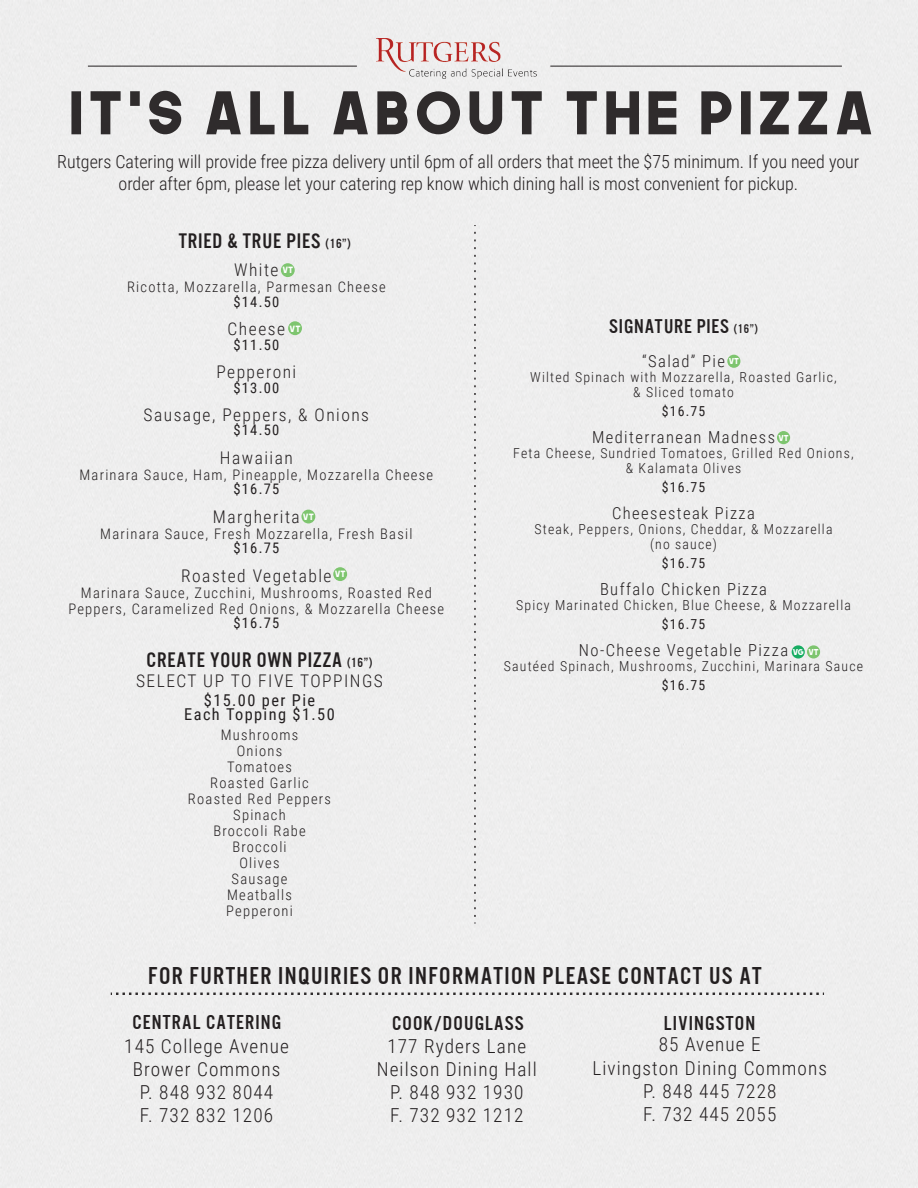
<style>
.page{position:relative;width:918px;height:1188px;background:#fff}
.page>*{position:absolute;margin:0;border:0;box-sizing:border-box;transform-origin:0 0}
.t1{font:58.5px "The Next Font";letter-spacing:.085em;color:#231f20}
.t2{font:25.2px "U.S.101";letter-spacing:.055em;color:#231f20}
.t3{font:21.75px "U.S.101";letter-spacing:.04em;color:#231f20}
.t4{font:20.85px "U.S.101";letter-spacing:.055em;color:#231f20}
.t5{font:20.7px "U.S.101";letter-spacing:.04em;color:#231f20}
.t6{font:300 19.2px/23.1px "Roboto Condensed";letter-spacing:.055em;color:#231f20;text-align:center}
.t7{font:300 18px/21.6px "Roboto Condensed";color:#231f20;text-align:center}
.t8{font:300 17.4px "Roboto Condensed";letter-spacing:.085em;color:#231f20}
.t9{font:300 16.5px "Roboto Condensed";letter-spacing:.085em;color:#231f20}
.t10{font:16.35px/14.5px "Roboto Condensed";letter-spacing:.085em;color:#231f20;text-align:center}
.t11{font:300 14.55px/16px "Roboto Condensed";letter-spacing:.085em;color:#231f20;text-align:center}
.t12{font:14.55px "Roboto Condensed";letter-spacing:.085em;color:#231f20}
.t13{font:300 13.8px/15.1px "Roboto Condensed";letter-spacing:.085em;color:#231f20;text-align:center}
.t14{font:13.8px "Roboto Condensed";letter-spacing:.085em;color:#231f20}
.t15{font:8.7px "The Next Font";letter-spacing:-.005em;color:#fff}
.t16{font:8.25px "The Next Font";letter-spacing:-.005em;color:#fff}
.s1{font-size:13.8px}
.s2{font-size:13.2px}
</style>
<div class="page">
<svg style="left:474px;top:232px;width:2px;height:692px"></svg>
<img style="left:376px;top:38px;width:160px;height:41px">
<hr style="left:550px;top:66px;width:292px;height:1px;background:#231f20">
<hr style="left:88px;top:66px;width:269px;height:1px;background:#231f20">
<div style="left:281px;top:263px;width:14px;height:14px;background:#7ec56f;border-radius:50%"></div>
<div style="left:288px;top:321px;width:14px;height:14px;background:#7ec56f;border-radius:50%"></div>
<div style="left:301px;top:510px;width:14px;height:13px;background:#7ec56f;border-radius:50%"></div>
<div style="left:333px;top:567px;width:14px;height:14px;background:#7ec56f;border-radius:50%"></div>
<div style="left:792px;top:645px;width:13px;height:14px;background:#18ad63;border-radius:50%"></div>
<div style="left:807px;top:645px;width:13px;height:14px;background:#7ec56f;border-radius:50%"></div>
<div style="left:727px;top:355px;width:13px;height:13px;background:#7ec56f;border-radius:50%"></div>
<div style="left:777px;top:431px;width:13px;height:13px;background:#7ec56f;border-radius:50%"></div>
<svg style="left:111px;top:993px;width:713px;height:2px"></svg>
<h1 class="t1" style="left:69px;top:73px;width:806px">IT’s ALL ABOUT THE PIZZA</h1>
<p class="t7" style="left:57px;top:150px;width:804px">Rutgers Catering will provide free pizza delivery until 6pm of all orders that meet the $75 minimum. If you need your order after 6pm, please let your catering rep know which dining hall is most convenient for pickup.</p>
<h3 class="t3" style="left:179px;top:229px;width:174px">TRIED &amp; TRUE PIES <span class="s1">(16”)</span></h3>
<p class="t8" style="left:234px;top:258px;width:46px">White</p>
<p class="t11" style="left:127px;top:279px;width:260px">Ricotta, Mozzarella, Parmesan Cheese</p>
<p class="t12" style="left:233px;top:291px;width:47px">$14.50</p>
<p class="t8" style="left:228px;top:317px;width:59px">Cheese</p>
<p class="t12" style="left:233px;top:334px;width:47px">$11.50</p>
<p class="t8" style="left:216px;top:360px;width:81px">Pepperoni</p>
<p class="t12" style="left:233px;top:377px;width:47px">$13.00</p>
<p class="t8" style="left:144px;top:403px;width:227px">Sausage, Peppers, &amp; Onions</p>
<p class="t12" style="left:233px;top:420px;width:47px">$14.50</p>
<p class="t8" style="left:220px;top:445px;width:74px">Hawaiian</p>
<p class="t11" style="left:80px;top:466px;width:355px">Marinara Sauce, Ham, Pineapple, Mozzarella Cheese</p>
<p class="t12" style="left:233px;top:479px;width:47px">$16.75</p>
<p class="t8" style="left:213px;top:504px;width:88px">Margherita</p>
<p class="t11" style="left:100px;top:525px;width:314px">Marinara Sauce, Fresh Mozzarella, Fresh Basil</p>
<p class="t12" style="left:233px;top:538px;width:47px">$16.75</p>
<p class="t8" style="left:181px;top:563px;width:152px">Roasted Vegetable</p>
<p class="t11" style="left:68px;top:584px;width:377px">Marinara Sauce, Zucchini, Mushrooms, Roasted Red<br>Peppers, Caramelized Red Onions, &amp; Mozzarella Cheese</p>
<p class="t12" style="left:233px;top:613px;width:47px">$16.75</p>
<p class="t15" style="left:282px;top:264px;width:12px">VT</p>
<p class="t15" style="left:290px;top:322px;width:12px">VT</p>
<p class="t15" style="left:303px;top:511px;width:12px">VT</p>
<p class="t15" style="left:335px;top:568px;width:12px">VT</p>
<h3 class="t3" style="left:147px;top:648px;width:227px">CREATE YOUR OWN PIZZA <span class="s1">(16”)</span></h3>
<p class="t8" style="left:136px;top:669px;width:248px">SELECT UP TO FIVE TOPPINGS</p>
<p class="t10" style="left:184px;top:692px;width:152px">$15.00 per Pie<br>Each Topping $1.50</p>
<p class="t11" style="left:188px;top:726px;width:145px">Mushrooms<br>Onions<br>Tomatoes<br>Roasted Garlic<br>Roasted Red Peppers<br>Spinach<br>Broccoli Rabe<br>Broccoli<br>Olives<br>Sausage<br>Meatballs<br>Pepperoni</p>
<h3 class="t5" style="left:609px;top:315px;width:150px">SIGNATURE PIES <span class="s2">(16”)</span></h3>
<p class="t9" style="left:642px;top:349px;width:84px">“Salad” Pie</p>
<p class="t13" style="left:530px;top:369px;width:308px">Wilted Spinach with Mozzarella, Roasted Garlic, &amp; Sliced tomato</p>
<p class="t14" style="left:662px;top:401px;width:45px">$16.75</p>
<p class="t9" style="left:592px;top:425px;width:185px">Mediterranean Madness</p>
<p class="t13" style="left:513px;top:445px;width:342px">Feta Cheese, Sundried Tomatoes, Grilled Red Onions, &amp; Kalamata Olives</p>
<p class="t14" style="left:662px;top:478px;width:45px">$16.75</p>
<p class="t9" style="left:612px;top:502px;width:144px">Cheesesteak Pizza</p>
<p class="t13" style="left:535px;top:521px;width:299px">Steak, Peppers, Onions, Cheddar, &amp; Mozzarella (no sauce)</p>
<p class="t14" style="left:662px;top:554px;width:45px">$16.75</p>
<p class="t9" style="left:600px;top:578px;width:169px">Buffalo Chicken Pizza</p>
<p class="t13" style="left:516px;top:597px;width:336px">Spicy Marinated Chicken, Blue Cheese, &amp; Mozzarella</p>
<p class="t14" style="left:662px;top:615px;width:45px">$16.75</p>
<p class="t9" style="left:579px;top:639px;width:211px">No-Cheese Vegetable Pizza</p>
<p class="t13" style="left:504px;top:658px;width:361px">Sautéed Spinach, Mushrooms, Zucchini, Marinara Sauce</p>
<p class="t14" style="left:662px;top:676px;width:45px">$16.75</p>
<p class="t16" style="left:729px;top:356px;width:12px">VT</p>
<p class="t16" style="left:778px;top:432px;width:12px">VT</p>
<p class="t16" style="left:793px;top:646px;width:28px">VG VT</p>
<h2 class="t2" style="left:148px;top:963px;width:615px">FOR FURTHER INQUIRIES OR INFORMATION PLEASE CONTACT US AT</h2>
<h3 class="t4" style="left:133px;top:1011px;width:150px">CENTRAL CATERING</h3>
<h3 class="t6" style="left:124px;top:1034px;width:166px">145 College Avenue<br>Brower Commons<br>P. 848 932 8044<br>F. 732 832 1206</h3>
<h3 class="t4" style="left:392px;top:1012px;width:133px">COOK/DOUGLASS</h3>
<h3 class="t6" style="left:377px;top:1034px;width:161px">177 Ryders Lane<br>Neilson Dining Hall<br>P. 848 932 1930<br>F. 732 932 1212</h3>
<h3 class="t4" style="left:664px;top:1012px;width:93px">LIVINGSTON</h3>
<h3 class="t6" style="left:592px;top:1032px;width:236px">85 Avenue E<br>Livingston Dining Commons<br>P. 848 445 7228<br>F. 732 445 2055</h3>
</div>
